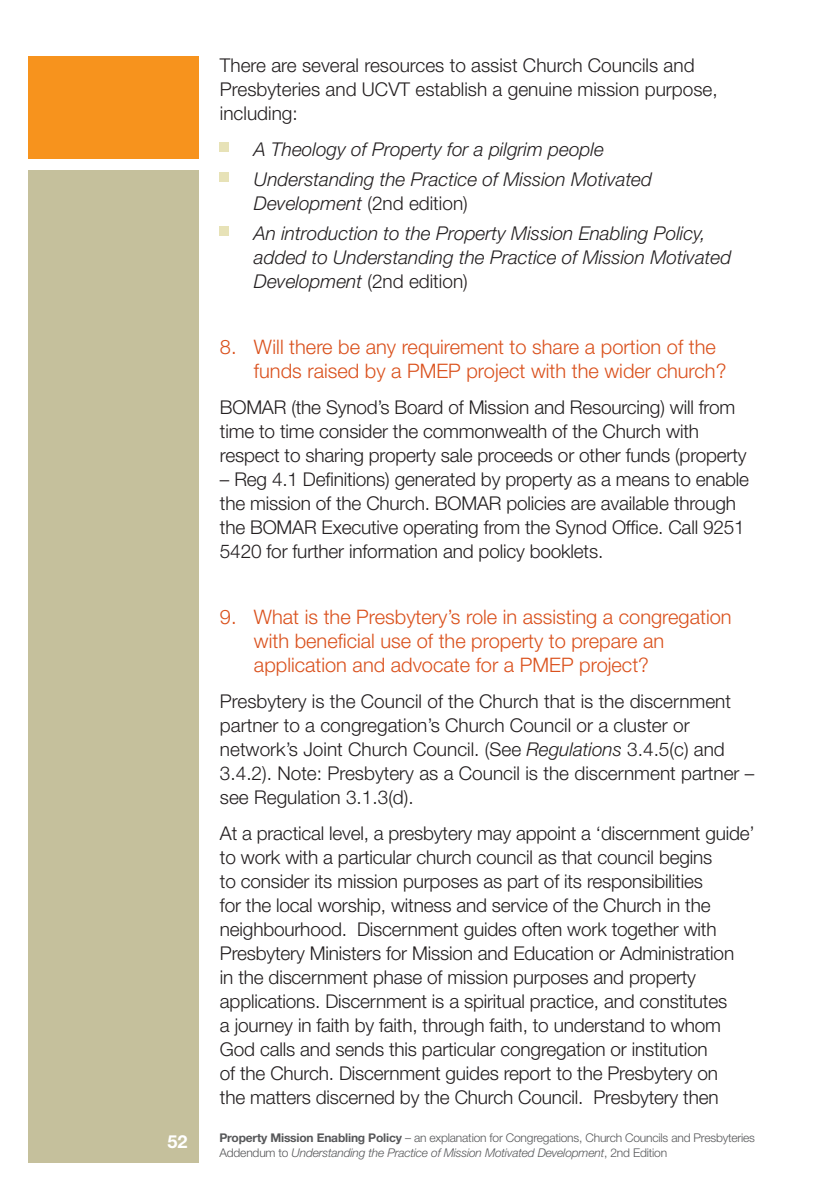
<style>
.page{position:relative;width:840px;height:1191px;background:#fff}
.page>*{position:absolute;margin:0;border:0;box-sizing:border-box;transform-origin:0 0}
.t1{font:300 20px/24px "Helvetica Neue";color:#da511d}
.t2{font:300 19px/24px "Helvetica Neue";letter-spacing:-.01em;color:#231f20}
.t3{font:italic 300 19px/30px "Helvetica Neue";color:#231f20}
.t4{font:700 18px "Helvetica Neue";color:#fff}
.t5{font:300 12px/14.4px "Helvetica Neue";letter-spacing:-.015em;color:#57585a}
.s1{font-style:normal}
.s2{font-style:italic}
.s3{font-weight:700}
</style>
<div class="page">
<div style="left:28px;top:170px;width:170px;height:992px;background:#c5c09c"></div>
<div style="left:28px;top:57px;width:170px;height:102px;background:#f7931d"></div>
<div style="left:220px;top:143px;width:9px;height:9px;background:#e7e2b7"></div>
<div style="left:220px;top:173px;width:9px;height:9px;background:#e7e2b7"></div>
<div style="left:220px;top:227px;width:9px;height:9px;background:#e7e2b7"></div>
<p class="t2" style="left:220px;top:53px;width:499px">There are several resources to assist Church Councils and<br>Presbyteries and UCVT establish a genuine mission purpose, including:</p>
<p class="t3" style="left:254px;top:134px;width:399px">A Theology of Property for a pilgrim people<br>Understanding the Practice of Mission Motivated</p>
<p class="t3" style="left:254px;top:188px;width:453px">Development <span class="s1">(2nd edition)<br></span>An introduction to the Property Mission Enabling Policy,</p>
<p class="t3" style="left:254px;top:245px;width:478px;line-height:24px">added to Understanding the Practice of Mission Motivated<br>Development <span class="s1">(2nd edition)</span></p>
<p class="t1" style="left:254px;top:334px;width:473px;text-indent:-34px">8. Will there be any requirement to share a portion of the funds raised by a PMEP project with the wider church?</p>
<p class="t2" style="left:220px;top:395px;width:528px">BOMAR (the Synod’s Board of Mission and Resourcing) will from time to time consider the commonwealth of the Church with respect to sharing property sale proceeds or other funds (property</p>
<p class="t2" style="left:220px;top:466px;width:530px">– Reg 4.1 Definitions) generated by property as a means to enable the mission of the Church. BOMAR policies are available through the BOMAR Executive operating from the Synod Office. Call 9251<br>5420 for further information and policy booklets.</p>
<p class="t1" style="left:254px;top:604px;width:479px;text-indent:-34px">9. What is the Presbytery’s role in assisting a congregation with beneficial use of the property to prepare an application and advocate for a PMEP project?</p>
<p class="t2" style="left:220px;top:689px;width:535px">Presbytery is the Council of the Church that is the discernment partner to a congregation’s Church Council or a cluster or network’s Joint Church Council. (See <span class="s2">Regulations</span> 3.4.5(c) and 3.4.2). Note: Presbytery as a Council is the discernment partner – see Regulation 3.1.3(d).</p>
<p class="t2" style="left:220px;top:820px;width:536px">At a practical level, a presbytery may appoint a ‘discernment guide’ to work with a particular church council as that council begins<br>to consider its mission purposes as part of its responsibilities<br>for the local worship, witness and service of the Church in the neighbourhood. Discernment guides often work together with Presbytery Ministers for Mission and Education or Administration<br>in the discernment phase of mission purposes and property applications. Discernment is a spiritual practice, and constitutes<br>a journey in faith by faith, through faith, to understand to whom God calls and sends this particular congregation or institution<br>of the Church. Discernment guides report to the Presbytery on<br>the matters discerned by the Church Council. Presbytery then</p>
<p class="t4" style="left:167px;top:1130px;width:22px">52</p>
<p class="t5" style="left:219px;top:1130px;width:536px"><span class="s3">Property Mission Enabling Policy</span> – an explanation for Congregations, Church Councils and Presbyteries<br>Addendum to <span class="s2">Understanding the Practice of Mission Motivated Development</span>, 2nd Edition</p>
</div>
